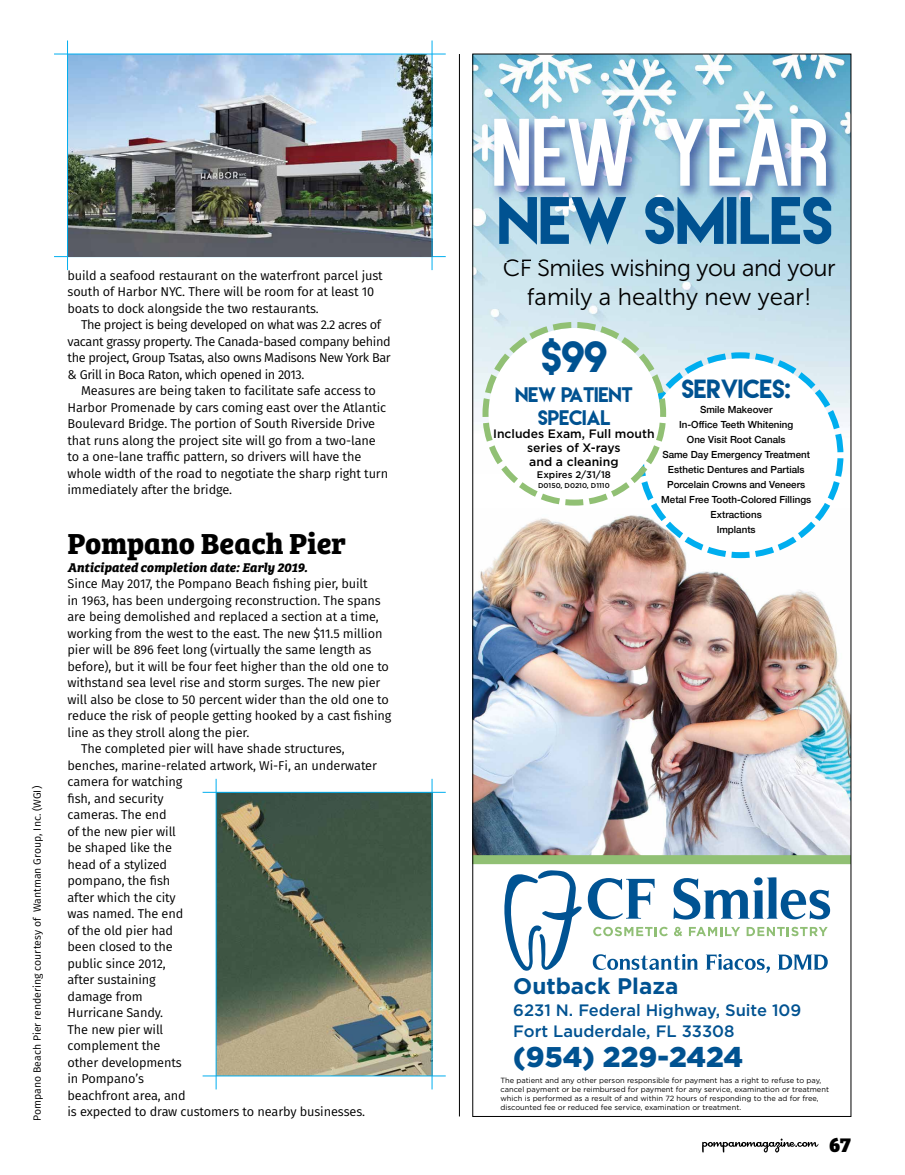
<style>
.page{position:relative;width:905px;height:1175px;background:#fff}
.page>*{position:absolute;margin:0;border:0;box-sizing:border-box;transform-origin:0 0}
.t1{font:95.55px "Kenzo";color:#fff}
.t2{font:38.4px "Lemon Milk";color:#005291}
.t3{font:700 30px "Bree Serif";color:#000}
.t4{font:900 28.5px "Gotham";color:#005291}
.t5{font:24px/28.8px "Museo Sans 300";letter-spacing:-.02em;color:#000;text-align:center}
.t6{font:22.8px "Lemon Milk";color:#005291}
.t7{font:700 22.5px "Gotham";color:#005291}
.t8{font:21px "Bree Serif Eb";color:#000}
.t9{font:18.3px/22.2px "Lemon Milk";letter-spacing:-.015em;color:#005291;text-align:center}
.t10{font:500 16.5px/21px "Gotham";color:#005291}
.t11{font:italic 700 13.2px "Bree Serif";color:#000}
.t12{font:12.75px "Fira Sans";letter-spacing:-.01em;color:#000}
.t13{font:12.75px "Fira Sans";letter-spacing:-.03em;color:#000}
.t14{font:500 12.15px/13.8px "Gotham";color:#000;text-align:center}
.t15{font:10.5px "Fira Sans";color:#000}
.t16{font:500 9.75px/15px "Helvetica Neue";color:#000;text-align:center}
.t17{font:500 9.6px "Gotham";color:#000}
.t18{font:7.5px/9px "Gotham";color:#000}
.t19{font:500 7.05px "Gotham";color:#000}
</style>
<div class="page">
<svg style="left:702px;top:1138px;width:116px;height:14px"></svg>
<hr style="left:54px;top:256px;width:392px;height:1px;background:#00aeef">
<img style="left:68px;top:55px;width:364px;height:201px">
<hr style="left:67px;top:40px;width:1px;height:230px;background:#00aeef">
<hr style="left:432px;top:40px;width:1px;height:230px;background:#00aeef">
<hr style="left:54px;top:54px;width:392px;height:1px;background:#00aeef">
<img style="left:217px;top:793px;width:215px;height:282px">
<hr style="left:202px;top:792px;width:244px;height:1px;background:#00aeef">
<hr style="left:202px;top:1075px;width:244px;height:1px;background:#00aeef">
<hr style="left:216px;top:778px;width:1px;height:311px;background:#00aeef">
<hr style="left:432px;top:778px;width:1px;height:311px;background:#00aeef">
<hr style="left:459px;top:54px;width:1px;height:1062px;background:#000">
<img style="left:474px;top:56px;width:375px;height:371px">
<img style="left:474px;top:515px;width:375px;height:340px">
<svg style="left:504px;top:870px;width:326px;height:102px"></svg>
<div style="left:472px;top:855px;width:378px;height:9px;background:#91c074"></div>
<svg style="left:634px;top:349px;width:212px;height:212px"></svg>
<svg style="left:725px;top:548px;width:31px;height:13px"></svg>
<svg style="left:479px;top:319px;width:190px;height:190px"></svg>
<img style="left:499px;top:197px;width:332px;height:48px">
<img style="left:506px;top:259px;width:274px;height:3px">
<p class="t15" style="left:30px;top:1120px;width:337px;rotate:-90deg">Pompano Beach Pier rendering courtesy of Wantman Group, Inc. (WGI)</p>
<p class="t12" style="left:68px;top:266px;width:317px">build a seafood restaurant on the waterfront parcel just</p>
<p class="t12" style="left:68px;top:283px;width:308px">south of Harbor NYC. There will be room for at least 10</p>
<p class="t12" style="left:68px;top:299px;width:253px">boats to dock alongside the two restaurants.</p>
<p class="t13" style="left:81px;top:316px;width:301px">The project is being developed on what was 2.2 acres of</p>
<p class="t13" style="left:68px;top:332px;width:325px">vacant grassy property. The Canada-based company behind</p>
<p class="t13" style="left:68px;top:349px;width:325px">the project, Group Tsatas, also owns Madisons New York Bar</p>
<p class="t13" style="left:68px;top:365px;width:238px">&amp; Grill in Boca Raton, which opened in 2013.</p>
<p class="t12" style="left:81px;top:382px;width:296px">Measures are being taken to facilitate safe access to</p>
<p class="t12" style="left:68px;top:398px;width:320px">Harbor Promenade by cars coming east over the Atlantic</p>
<p class="t12" style="left:68px;top:415px;width:309px">Boulevard Bridge. The portion of South Riverside Drive</p>
<p class="t12" style="left:68px;top:431px;width:310px">that runs along the project site will go from a two-lane</p>
<p class="t12" style="left:68px;top:448px;width:295px">to a one-lane traffic pattern, so drivers will have the</p>
<p class="t12" style="left:68px;top:464px;width:322px">whole width of the road to negotiate the sharp right turn</p>
<p class="t12" style="left:68px;top:481px;width:166px">immediately after the bridge.</p>
<p class="t3" style="left:68px;top:520px;width:280px">Pompano Beach Pier</p>
<p class="t11" style="left:68px;top:556px;width:241px">Anticipated completion date: Early 2019.</p>
<p class="t12" style="left:68px;top:575px;width:302px">Since May 2017, the Pompano Beach fishing pier, built</p>
<p class="t12" style="left:68px;top:591px;width:315px">in 1963, has been undergoing reconstruction. The spans</p>
<p class="t12" style="left:68px;top:608px;width:313px">are being demolished and replaced a section at a time,</p>
<p class="t12" style="left:68px;top:624px;width:316px">working from the west to the east. The new $11.5 million</p>
<p class="t12" style="left:68px;top:641px;width:305px">pier will be 896 feet long (virtually the same length as</p>
<p class="t12" style="left:68px;top:657px;width:323px">before), but it will be four feet higher than the old one to</p>
<p class="t12" style="left:68px;top:674px;width:314px">withstand sea level rise and storm surges. The new pier</p>
<p class="t12" style="left:68px;top:690px;width:323px">will also be close to 50 percent wider than the old one to</p>
<p class="t12" style="left:68px;top:707px;width:325px">reduce the risk of people getting hooked by a cast fishing</p>
<p class="t12" style="left:68px;top:723px;width:183px">line as they stroll along the pier.</p>
<p class="t12" style="left:81px;top:740px;width:265px">The completed pier will have shade structures,</p>
<p class="t12" style="left:68px;top:756px;width:311px">benches, marine-related artwork, Wi-Fi, an underwater</p>
<p class="t12" style="left:68px;top:773px;width:116px">camera for watching</p>
<p class="t12" style="left:68px;top:789px;width:98px">fish, and security</p>
<p class="t12" style="left:68px;top:806px;width:101px">cameras. The end</p>
<p class="t12" style="left:68px;top:822px;width:110px">of the new pier will</p>
<p class="t12" style="left:68px;top:839px;width:106px">be shaped like the</p>
<p class="t12" style="left:68px;top:855px;width:101px">head of a stylized</p>
<p class="t12" style="left:68px;top:872px;width:104px">pompano, the fish</p>
<p class="t12" style="left:68px;top:888px;width:110px">after which the city</p>
<p class="t12" style="left:68px;top:905px;width:117px">was named. The end</p>
<p class="t12" style="left:68px;top:921px;width:107px">of the old pier had</p>
<p class="t12" style="left:68px;top:938px;width:107px">been closed to the</p>
<p class="t12" style="left:68px;top:954px;width:100px">public since 2012,</p>
<p class="t12" style="left:68px;top:971px;width:90px">after sustaining</p>
<p class="t12" style="left:68px;top:987px;width:77px">damage from</p>
<p class="t12" style="left:68px;top:1004px;width:97px">Hurricane Sandy.</p>
<p class="t12" style="left:68px;top:1020px;width:97px">The new pier will</p>
<p class="t12" style="left:68px;top:1037px;width:94px">complement the</p>
<p class="t12" style="left:68px;top:1053px;width:116px">other developments</p>
<p class="t12" style="left:68px;top:1070px;width:78px">in Pompano’s</p>
<p class="t12" style="left:68px;top:1086px;width:120px">beachfront area, and</p>
<p class="t12" style="left:68px;top:1103px;width:299px">is expected to draw customers to nearby businesses.</p>
<p class="t1" style="left:491px;top:97px;width:339px">NEW YEAR</p>
<p class="t5" style="left:502px;top:254px;width:334px">CF Smiles wishing you and your family a healthy new year!</p>
<p class="t2" style="left:541px;top:329px;width:68px">$99</p>
<p class="t9" style="left:515px;top:383px;width:119px">NEW PATIENT<br>SPECIAL</p>
<p class="t14" style="left:493px;top:427px;width:163px">Includes Exam, Full mouth series of X-rays<br>and a cleaning</p>
<p class="t17" style="left:537px;top:469px;width:75px">Expires 2/31/18</p>
<p class="t19" style="left:538px;top:481px;width:73px">D0150, D0210, D1110</p>
<p class="t6" style="left:681px;top:373px;width:111px">SERVICES:</p>
<p class="t16" style="left:661px;top:401px;width:151px">Smile Makeover<br>In-Office Teeth Whitening<br>One Visit Root Canals<br>Same Day Emergency Treatment<br>Esthetic Dentures and Partials<br>Porcelain Crowns and Veneers<br>Metal Free Tooth-Colored Fillings<br>Extractions<br>Implants</p>
<p class="t7" style="left:513px;top:972px;width:167px">Outback Plaza</p>
<p class="t10" style="left:513px;top:999px;width:289px">6231 N. Federal Highway, Suite 109<br>Fort Lauderdale, FL 33308</p>
<p class="t4" style="left:513px;top:1040px;width:231px">(954) 229-2424</p>
<p class="t18" style="left:500px;top:1075px;width:330px">The patient and any other person responsible for payment has a right to refuse to pay, cancel payment or be reimbursed for payment for any service, examination or treatment which is performed as a result of and within 72 hours of responding to the ad for free, discounted fee or reduced fee service, examination or treatment.</p>
<p class="t8" style="left:829px;top:1128px;width:23px">67</p>
</div>
